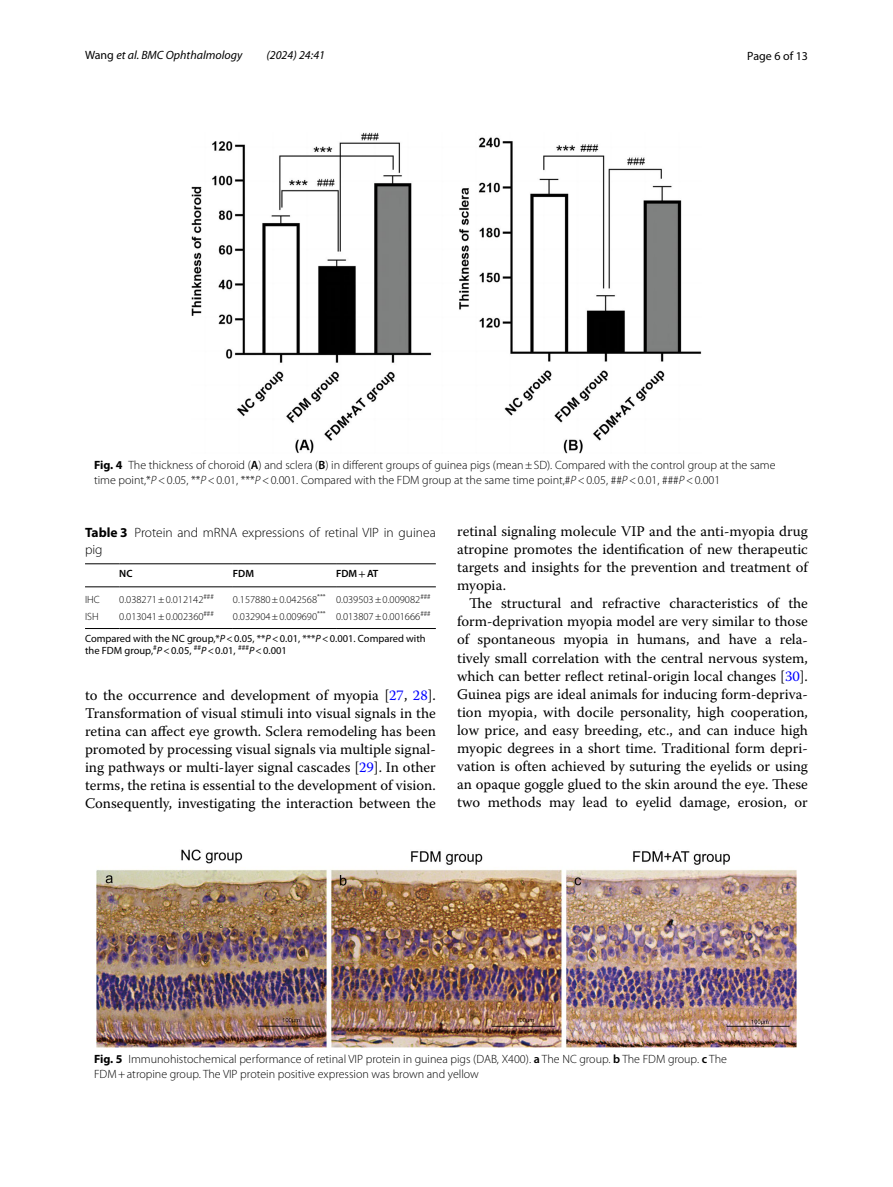
<style>
.page{position:relative;width:893px;height:1187px;background:#fff}
.page>*{position:absolute;margin:0;border:0;box-sizing:border-box;transform-origin:0 0}
.t1{font:14.7px/18px "Warnock Pro";color:#000;text-align:justify}
.t2{font:300 13.5px/16.5px "Myriad Pro";color:#000}
.t3{font:300 12px/15px "Myriad Pro";color:#000}
.t4{font:italic 12px "Myriad Pro";color:#000}
.t5{font:12px "Myriad Pro";color:#000}
.t6{font:300 10.5px "Myriad Pro";color:#000}
.t7{font:10.5px/12.8px "Myriad Pro";color:#000}
.t8{font:600 10.5px "Myriad Pro";color:#000}
.s1{font-style:normal}
.s2{font-weight:700}
.s3{font-weight:600}
.s4{font-style:italic}
.s5{font-family:"STIX";font-weight:400}
.s6{color:#00f}
</style>
<div class="page">
<img style="left:191px;top:133px;width:511px;height:320px">
<hr style="left:85px;top:563px;width:34px;height:1px;background:#000">
<hr style="left:85px;top:586px;width:34px;height:1px;background:#000">
<hr style="left:119px;top:563px;width:114px;height:1px;background:#000">
<hr style="left:119px;top:586px;width:114px;height:1px;background:#000">
<hr style="left:233px;top:563px;width:103px;height:1px;background:#000">
<hr style="left:233px;top:586px;width:103px;height:1px;background:#000">
<hr style="left:336px;top:563px;width:100px;height:1px;background:#000">
<hr style="left:336px;top:586px;width:100px;height:1px;background:#000">
<hr style="left:85px;top:628px;width:34px;height:1px;background:#000">
<hr style="left:119px;top:628px;width:114px;height:1px;background:#000">
<hr style="left:233px;top:628px;width:103px;height:1px;background:#000">
<hr style="left:336px;top:628px;width:100px;height:1px;background:#000">
<img style="left:96px;top:849px;width:701px;height:198px">
<p class="t4" style="left:85px;top:48px;width:159px"><span class="s1">Wang</span> et al. BMC Ophthalmology</p>
<p class="t4" style="left:266px;top:48px;width:60px">(2024) 24:41</p>
<p class="t5" style="left:747px;top:48px;width:62px">Page 6 of 13</p>
<p class="t3" style="left:94px;top:457px;width:683px"><span class="s2">Fig. 4</span> The thickness of choroid (<span class="s3">A</span>) and sclera (<span class="s3">B</span>) in different groups of guinea pigs (mean±SD). Compared with the control group at the same time point,*<span class="s4">P</span>&lt;0.05, **<span class="s4">P</span>&lt;0.01, ***<span class="s4">P</span>&lt;0.001. Compared with the FDM group at the same time point,#<span class="s4">P</span>&lt;0.05, ##<span class="s4">P</span>&lt;0.01, ###<span class="s4">P</span>&lt;0.001</p>
<p class="t2" style="left:85px;top:525px;width:352px"><span class="s2">Table 3</span> Protein and mRNA expressions of retinal VIP in guinea pig</p>
<p class="t8" style="left:119px;top:567px;width:15px">NC</p>
<p class="t8" style="left:233px;top:567px;width:23px">FDM</p>
<p class="t8" style="left:336px;top:567px;width:44px">FDM<span class="s5">+</span>AT</p>
<p class="t6" style="left:85px;top:593px;width:16px">IHC</p>
<p class="t6" style="left:119px;top:593px;width:96px">0.038271±0.012142<sup>###</sup></p>
<p class="t6" style="left:233px;top:593px;width:199px">0.157880±0.042568<sup>***</sup> 0.039503±0.009082<sup>###</sup></p>
<p class="t6" style="left:85px;top:610px;width:15px">ISH</p>
<p class="t6" style="left:119px;top:610px;width:96px">0.013041±0.002360<sup>###</sup></p>
<p class="t6" style="left:233px;top:610px;width:199px">0.032904±0.009690<sup>***</sup> 0.013807±0.001666<sup>###</sup></p>
<p class="t7" style="left:85px;top:631px;width:342px">Compared with the NC group,*<span class="s4">P</span>&lt;0.05, **<span class="s4">P</span>&lt;0.01, ***<span class="s4">P</span>&lt;0.001. Compared with the FDM group,<sup>#</sup><span class="s4">P</span>&lt;0.05, <sup>##</sup><span class="s4">P</span>&lt;0.01, <sup>###</sup><span class="s4">P</span>&lt;0.001</p>
<p class="t1" style="left:85px;top:686px;width:352px">to the occurrence and development of myopia [<span class="s6">27</span>, <span class="s6">28</span>].<br>Transformation of visual stimuli into visual signals in the retina can affect eye growth. Sclera remodeling has been promoted by processing visual signals via multiple signal&shy;ing pathways or multi-layer signal cascades [<span class="s6">29</span>]. In other terms, the retina is essential to the development of vision.<br>Consequently, investigating the interaction between the</p>
<p class="t1" style="left:457px;top:522px;width:352px">retinal signaling molecule VIP and the anti-myopia drug atropine promotes the identification of new therapeutic targets and insights for the prevention and treatment of myopia.</p>
<p class="t1" style="left:457px;top:594px;width:352px;text-indent:12px">The structural and refractive characteristics of the form-deprivation myopia model are very similar to those of spontaneous myopia in humans, and have a rela&shy;tively small correlation with the central nervous system, which can better reflect retinal-origin local changes [<span class="s6">30</span>].<br>Guinea pigs are ideal animals for inducing form-depriva&shy;tion myopia, with docile personality, high cooperation, low price, and easy breeding, etc., and can induce high myopic degrees in a short time. Traditional form depri&shy;vation is often achieved by suturing the eyelids or using an opaque goggle glued to the skin around the eye. These two methods may lead to eyelid damage, erosion, or</p>
<p class="t3" style="left:94px;top:1051px;width:634px"><span class="s2">Fig. 5</span> Immunohistochemical performance of retinal VIP protein in guinea pigs (DAB, X400). <span class="s3">a</span> The NC group. <span class="s3">b</span> The FDM group. <span class="s3">c</span> The<br>FDM+atropine group. The VIP protein positive expression was brown and yellow</p>
</div>
